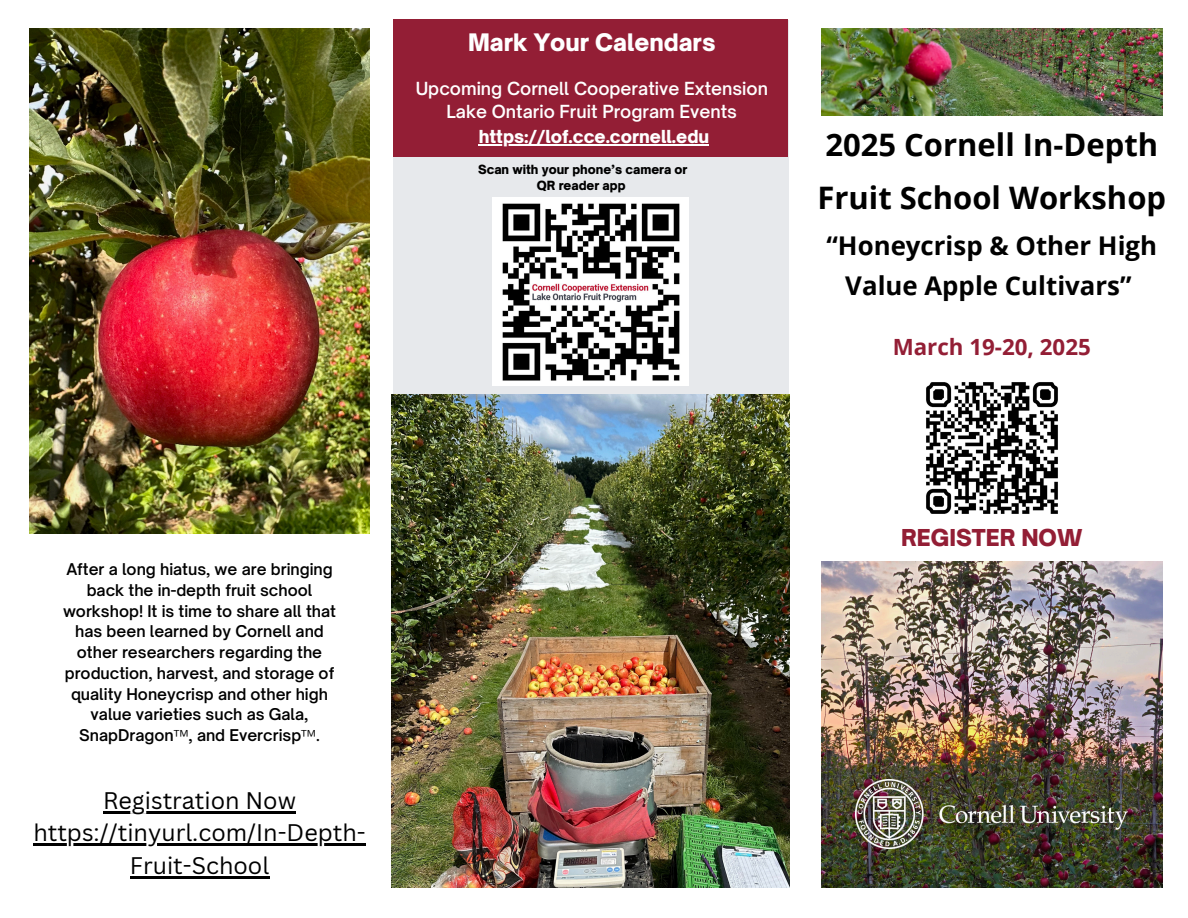
<style>
.page{position:relative;width:1188px;height:918px;background:#fff}
.page>*{position:absolute;margin:0;border:0;box-sizing:border-box;transform-origin:0 0}
.t1{font:700 31.05px/52.8px "Open Sans";color:#000}
.t2{font:700 25.8px/40.5px "Open Sans";color:#000;text-align:center}
.t3{font:23.4px/32.7px "Canva Sans";color:#000;text-align:center}
.t4{font:900 23.1px "Open Sauce One";color:#fff}
.t5{font:700 22.35px "Open Sans";color:#931e35}
.t6{font:900 22.35px "Open Sauce One";color:#931e35}
.t7{font:600 17.25px/23.7px "Open Sauce One";color:#fff;text-align:center}
.t8{font:900 17.25px "Open Sauce One";color:#fff}
.t9{font:600 15.6px/20.7px "Open Sauce One";color:#000;text-align:center}
.t10{font:900 12.15px/16.2px "Open Sauce One";color:#000;text-align:center}
.s1{font-family:"Noto Sans";font-weight:400}
</style>
<div class="page">
<div style="left:394px;top:20px;width:395px;height:375px;background:#e7e9ec"></div>
<img style="left:391px;top:395px;width:399px;height:492px">
<div style="left:394px;top:20px;width:394px;height:137px;background:#931e35"></div>
<img style="left:821px;top:28px;width:341px;height:88px">
<img style="left:821px;top:562px;width:341px;height:326px">
<img style="left:29px;top:28px;width:341px;height:505px">
<img style="left:855px;top:780px;width:273px;height:68px">
<img style="left:926px;top:382px;width:132px;height:132px">
<img style="left:493px;top:198px;width:195px;height:188px">
<hr style="left:103px;top:811px;width:193px;height:2px;background:#000">
<hr style="left:33px;top:844px;width:333px;height:2px;background:#000">
<hr style="left:130px;top:876px;width:139px;height:2px;background:#000">
<hr style="left:479px;top:144px;width:230px;height:2px;background:#fff">
<h5 class="t4" style="left:468px;top:28px;width:249px">Mark Your Calendars</h5>
<h5 class="t7" style="left:416px;top:76px;width:354px">Upcoming Cornell Cooperative Extension<br>Lake Ontario Fruit Program Events</h5>
<p class="t8" style="left:479px;top:126px;width:232px">https://lof.cce.cornell.edu</p>
<p class="t10" style="left:478px;top:161px;width:211px">Scan with your phone’s camera or<br>QR reader app</p>
<p class="t1" style="left:817px;top:118px;width:350px">2025 Cornell In-Depth<br>Fruit School Workshop</p>
<p class="t2" style="left:827px;top:225px;width:332px">“Honeycrisp &amp; Other High<br>Value Apple Cultivars”</p>
<h6 class="t5" style="left:893px;top:331px;width:200px">March 19-20, 2025</h6>
<h4 class="t9" style="left:63px;top:559px;width:275px">After a long hiatus, we are bringing back the in-depth fruit school workshop! It is time to share all that has been learned by Cornell and other researchers regarding the production, harvest, and storage of quality Honeycrisp and other high value varieties such as Gala, SnapDragon<span class="s1">ᵀᴹ</span>, and Evercrisp<span class="s1">ᵀᴹ</span>.</h4>
<p class="t3" style="left:103px;top:783px;width:194px">Registration Now</p>
<p class="t3" style="left:33px;top:816px;width:334px">https://tinyurl.com/In-Depth-<br>Fruit-School</p>
<h2 class="t6" style="left:901px;top:524px;width:183px">REGISTER NOW</h2>
</div>
